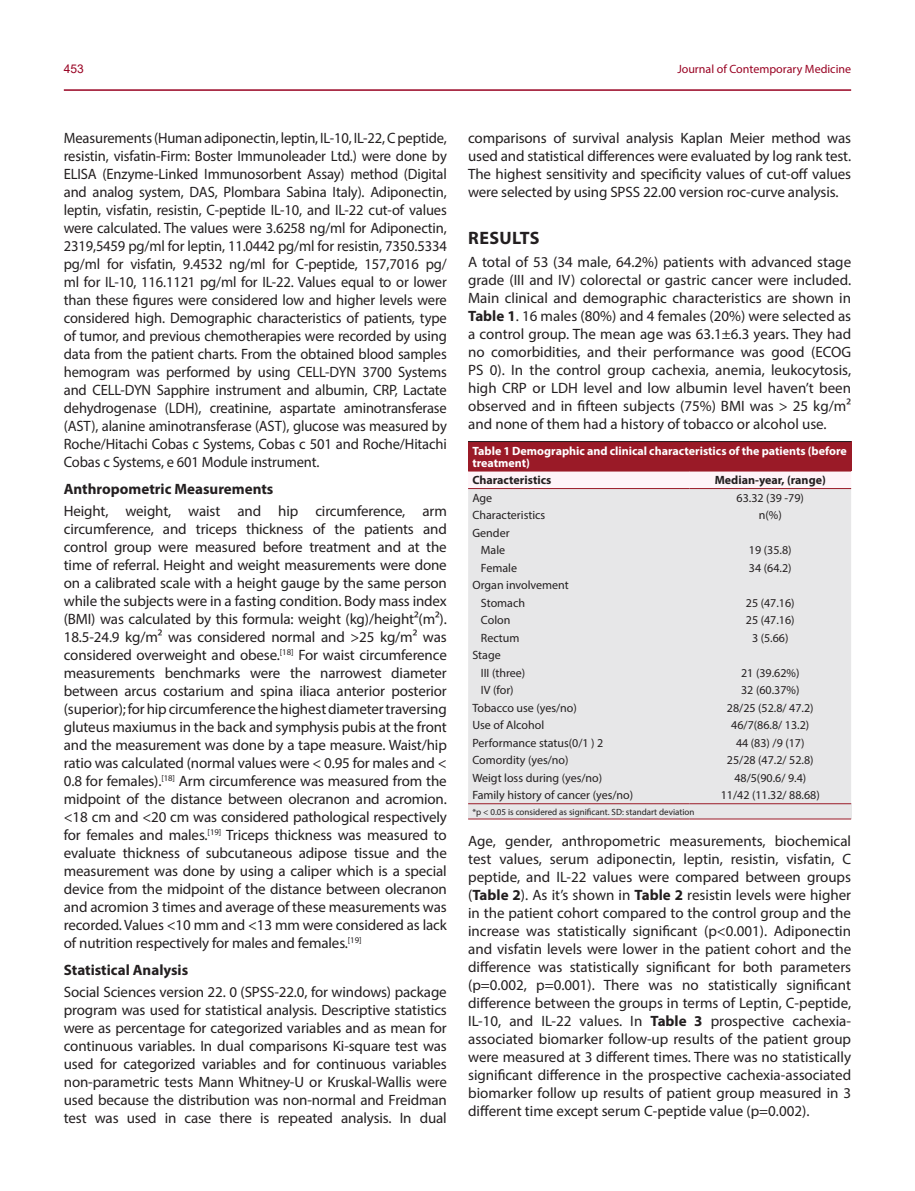
<style>
.page{position:relative;width:915px;height:1191px;background:#fff}
.page>*{position:absolute;margin:0;border:0;box-sizing:border-box;transform-origin:0 0}
.Metin_Başlıkları{font:700 18px "Myriad Pro";letter-spacing:.02em;color:#231f20}
.Ana_Metin{font:15px/18px "Myriad Pro";letter-spacing:-.01em;color:#231f20;text-align:justify}
.Ara_başlıklar{font:700 15px "Myriad Pro";color:#231f20}
.Tablo_metni{font:12px "Myriad Pro";color:#231f20}
.Tablo_B{font:700 12px/12px "Myriad Pro";color:#fff}
.Tablo_metni-2{font:700 12px "Myriad Pro";color:#231f20}
.t1{font:12px "Myriad Pro";color:#990323}
.t2{font:12px "Arial";color:#990323}
.Tablo_metni-3{font:9px "Myriad Pro";color:#231f20}
.s1{font-weight:700}
</style>
<div class="page">
<hr style="left:64px;top:89px;width:786px;height:2px;background:#990323">
<div style="left:468px;top:441px;width:382px;height:30px;background:#9a1a27"></div>
<div style="left:469px;top:472px;width:381px;height:16px;background:#fef4f8"></div>
<div style="left:468px;top:489px;width:382px;height:314px;background:#e7e7e8"></div>
<div style="left:468px;top:803px;width:382px;height:16px;background:#e7e7e8"></div>
<hr style="left:468px;top:441px;width:221px;height:1px;background:#231f20">
<hr style="left:689px;top:441px;width:161px;height:1px;background:#231f20">
<hr style="left:468px;top:471px;width:221px;height:1px;background:#9a1a27">
<hr style="left:689px;top:471px;width:161px;height:1px;background:#9a1a27">
<hr style="left:468px;top:488px;width:221px;height:1px;background:#9a1a27">
<hr style="left:689px;top:488px;width:161px;height:1px;background:#9a1a27">
<hr style="left:468px;top:803px;width:221px;height:1px;background:#9a1a27">
<hr style="left:689px;top:803px;width:161px;height:1px;background:#9a1a27">
<hr style="left:468px;top:818px;width:221px;height:1px;background:#9a1a27">
<hr style="left:689px;top:818px;width:161px;height:1px;background:#9a1a27">
<p class="t2" style="left:64px;top:60px;width:22px">453</p>
<p class="t1" style="left:677px;top:61px;width:175px">Journal of Contemporary Medicine</p>
<p class="Ana_Metin" style="left:64px;top:129px;width:384px">Measurements (Human adiponectin, leptin, IL-10, IL-22, C peptide, resistin, visfatin-Firm: Boster Immunoleader Ltd.) were done by ELISA (Enzyme-Linked Immunosorbent Assay) method (Digital and analog system, DAS, Plombara Sabina Italy). Adiponectin, leptin, visfatin, resistin, C-peptide IL-10, and IL-22 cut-of values were calculated. The values were 3.6258 ng/ml for Adiponectin, 2319,5459 pg/ml for leptin, 11.0442 pg/ml for resistin, 7350.5334 pg/ml for visfatin, 9.4532 ng/ml for C-peptide, 157,7016 pg/ ml for IL-10, 116.1121 pg/ml for IL-22. Values equal to or lower than these figures were considered low and higher levels were considered high. Demographic characteristics of patients, type of tumor, and previous chemotherapies were recorded by using data from the patient charts. From the obtained blood samples hemogram was performed by using CELL-DYN 3700 Systems and CELL-DYN Sapphire instrument and albumin, CRP, Lactate dehydrogenase (LDH), creatinine, aspartate aminotransferase (AST), alanine aminotransferase (AST), glucose was measured by Roche/Hitachi Cobas c Systems, Cobas c 501 and Roche/Hitachi Cobas c Systems, e 601 Module instrument.</p>
<p class="Ara_başlıklar" style="left:64px;top:479px;width:211px">Anthropometric Measurements</p>
<p class="Ana_Metin" style="left:64px;top:502px;width:384px">Height, weight, waist and hip circumference, arm circumference, and triceps thickness of the patients and control group were measured before treatment and at the time of referral. Height and weight measurements were done on a calibrated scale with a height gauge by the same person while the subjects were in a fasting condition. Body mass index (BMI) was calculated by this formula: weight (kg)/height²(m²).<br>18.5-24.9 kg/m² was considered normal and &gt;25 kg/m² was considered overweight and obese.<sup>[18]</sup> For waist circumference measurements benchmarks were the narrowest diameter between arcus costarium and spina iliaca anterior posterior (superior); for hip circumference the highest diameter traversing gluteus maxiumus in the back and symphysis pubis at the front and the measurement was done by a tape measure. Waist/hip ratio was calculated (normal values were &lt; 0.95 for males and &lt; 0.8 for females).<sup>[18]</sup> Arm circumference was measured from the midpoint of the distance between olecranon and acromion. &lt;18 cm and &lt;20 cm was considered pathological respectively for females and males.<sup>[19]</sup> Triceps thickness was measured to evaluate thickness of subcutaneous adipose tissue and the measurement was done by using a caliper which is a special device from the midpoint of the distance between olecranon and acromion 3 times and average of these measurements was recorded. Values &lt;10 mm and &lt;13 mm were considered as lack of nutrition respectively for males and females.<sup>[19]</sup></p>
<p class="Ara_başlıklar" style="left:64px;top:959px;width:126px">Statistical Analysis</p>
<p class="Ana_Metin" style="left:64px;top:982px;width:384px">Social Sciences version 22. 0 (SPSS-22.0, for windows) package program was used for statistical analysis. Descriptive statistics were as percentage for categorized variables and as mean for continuous variables. In dual comparisons Ki-square test was used for categorized variables and for continuous variables non-parametric tests Mann Whitney-U or Kruskal-Wallis were used because the distribution was non-normal and Freidman test was used in case there is repeated analysis. In dual</p>
<p class="Ana_Metin" style="left:468px;top:129px;width:384px">comparisons of survival analysis Kaplan Meier method was used and statistical differences were evaluated by log rank test.<br>The highest sensitivity and specificity values of cut-off values were selected by using SPSS 22.00 version roc-curve analysis.</p>
<p class="Metin_Başlıkları" style="left:468px;top:226px;width:73px">RESULTS</p>
<p class="Ana_Metin" style="left:468px;top:252px;width:384px">A total of 53 (34 male, 64.2%) patients with advanced stage grade (III and IV) colorectal or gastric cancer were included.<br>Main clinical and demographic characteristics are shown in <span class="s1">Table 1</span>. 16 males (80%) and 4 females (20%) were selected as a control group. The mean age was 63.1±6.3 years. They had no comorbidities, and their performance was good (ECOG PS 0). In the control group cachexia, anemia, leukocytosis, high CRP or LDH level and low albumin level haven’t been observed and in fifteen subjects (75%) BMI was &gt; 25 kg/m² and none of them had a history of tobacco or alcohol use.</p>
<p class="Tablo_B" style="left:472px;top:444px;width:376px">Table 1 Demographic and clinical characteristics of the patients (before treatment)</p>
<p class="Tablo_metni-2" style="left:472px;top:472px;width:80px">Characteristics</p>
<p class="Tablo_metni-2" style="left:714px;top:472px;width:112px">Median-year, (range)</p>
<p class="Tablo_metni" style="left:472px;top:490px;width:21px">Age</p>
<p class="Tablo_metni" style="left:736px;top:490px;width:69px">63.32 (39 -79)</p>
<p class="Tablo_metni" style="left:472px;top:508px;width:74px">Characteristics</p>
<p class="Tablo_metni" style="left:758px;top:508px;width:24px">n(%)</p>
<p class="Tablo_metni" style="left:472px;top:525px;width:39px">Gender</p>
<p class="Tablo_metni" style="left:480px;top:543px;width:26px">Male</p>
<p class="Tablo_metni" style="left:748px;top:543px;width:44px">19 (35.8)</p>
<p class="Tablo_metni" style="left:480px;top:560px;width:38px">Female</p>
<p class="Tablo_metni" style="left:748px;top:560px;width:44px">34 (64.2)</p>
<p class="Tablo_metni" style="left:472px;top:578px;width:98px">Organ involvement</p>
<p class="Tablo_metni" style="left:480px;top:595px;width:46px">Stomach</p>
<p class="Tablo_metni" style="left:745px;top:595px;width:50px">25 (47.16)</p>
<p class="Tablo_metni" style="left:480px;top:613px;width:31px">Colon</p>
<p class="Tablo_metni" style="left:745px;top:613px;width:50px">25 (47.16)</p>
<p class="Tablo_metni" style="left:480px;top:630px;width:40px">Rectum</p>
<p class="Tablo_metni" style="left:751px;top:630px;width:38px">3 (5.66)</p>
<p class="Tablo_metni" style="left:472px;top:648px;width:30px">Stage</p>
<p class="Tablo_metni" style="left:480px;top:665px;width:46px">III (three)</p>
<p class="Tablo_metni" style="left:740px;top:665px;width:60px">21 (39.62%)</p>
<p class="Tablo_metni" style="left:480px;top:683px;width:34px">IV (for)</p>
<p class="Tablo_metni" style="left:740px;top:683px;width:60px">32 (60.37%)</p>
<p class="Tablo_metni" style="left:472px;top:700px;width:106px">Tobacco use (yes/no)</p>
<p class="Tablo_metni" style="left:726px;top:700px;width:88px">28/25 (52.8/ 47.2)</p>
<p class="Tablo_metni" style="left:472px;top:718px;width:73px">Use of Alcohol</p>
<p class="Tablo_metni" style="left:731px;top:718px;width:79px">46/7(86.8/ 13.2)</p>
<p class="Tablo_metni" style="left:472px;top:735px;width:132px">Performance status(0/1 ) 2</p>
<p class="Tablo_metni" style="left:735px;top:735px;width:70px">44 (83) /9 (17)</p>
<p class="Tablo_metni" style="left:472px;top:753px;width:98px">Comordity (yes/no)</p>
<p class="Tablo_metni" style="left:726px;top:753px;width:88px">25/28 (47.2/ 52.8)</p>
<p class="Tablo_metni" style="left:472px;top:770px;width:131px">Weigt loss during (yes/no)</p>
<p class="Tablo_metni" style="left:734px;top:770px;width:73px">48/5(90.6/ 9.4)</p>
<p class="Tablo_metni" style="left:472px;top:788px;width:162px">Family history of cancer (yes/no)</p>
<p class="Tablo_metni" style="left:720px;top:788px;width:100px">11/42 (11.32/ 88.68)</p>
<p class="Tablo_metni-3" style="left:472px;top:806px;width:223px">*p &lt; 0.05 is considered as significant. SD: standart deviation</p>
<p class="Ana_Metin" style="left:468px;top:831px;width:384px">Age, gender, anthropometric measurements, biochemical test values, serum adiponectin, leptin, resistin, visfatin, C peptide, and IL-22 values were compared between groups (<span class="s1">Table 2</span>). As it’s shown in <span class="s1">Table 2</span> resistin levels were higher in the patient cohort compared to the control group and the increase was statistically significant (p&lt;0.001). Adiponectin and visfatin levels were lower in the patient cohort and the difference was statistically significant for both parameters (p=0.002, p=0.001). There was no statistically significant difference between the groups in terms of Leptin, C-peptide, IL-10, and IL-22 values. In <span class="s1">Table 3</span> prospective cachexia&shy;associated biomarker follow-up results of the patient group were measured at 3 different times. There was no statistically significant difference in the prospective cachexia-associated biomarker follow up results of patient group measured in 3 different time except serum C-peptide value (p=0.002).</p>
</div>
